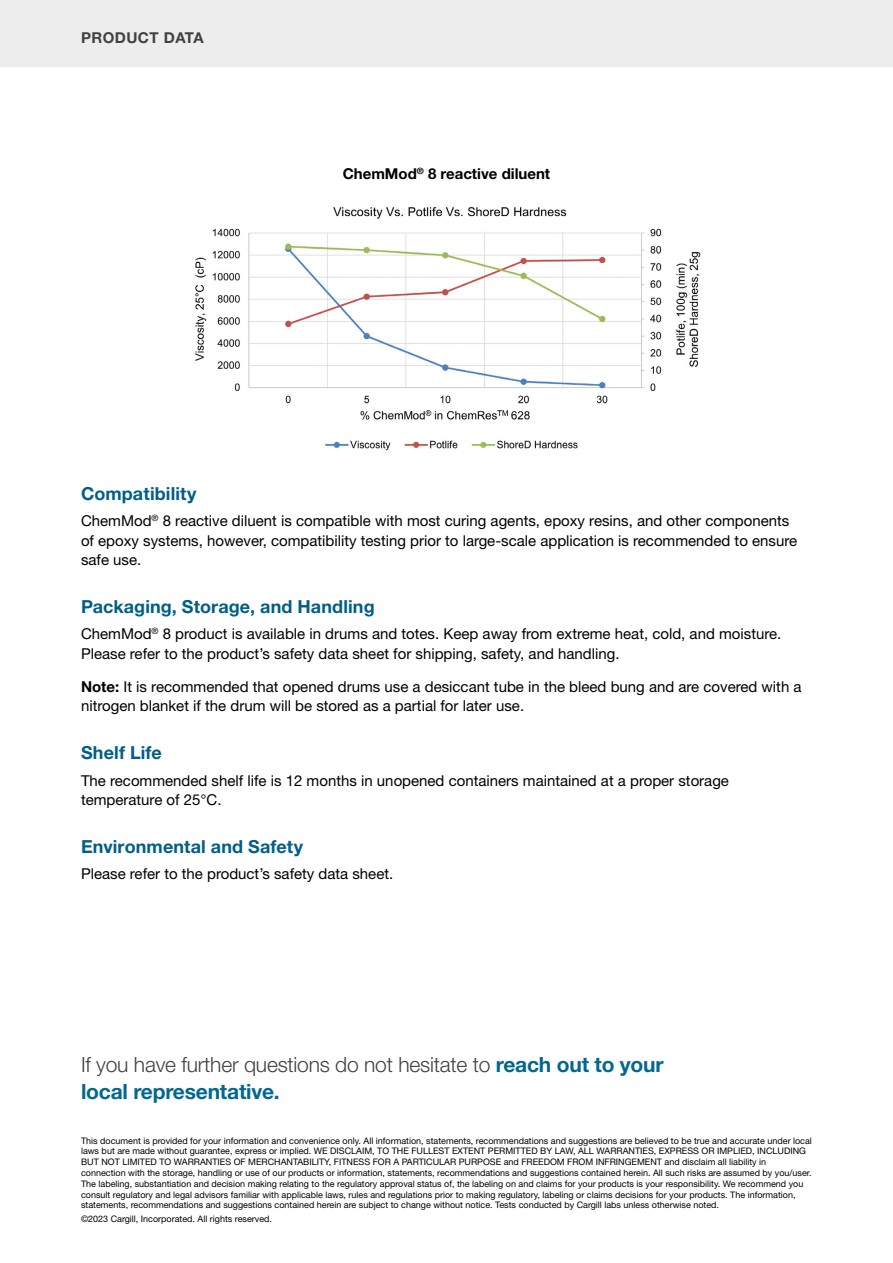
<style>
.page{position:relative;width:893px;height:1263px;background:#fff}
.page>*{position:absolute;margin:0;border:0;box-sizing:border-box;transform-origin:0 0}
.t1{font:300 21px/27px "Helvetica Neue LT Std";letter-spacing:-.01em;color:#414042}
.PDS_subheads_12_pt{font:700 18px "Helvetica Neue LT Std";letter-spacing:.005em;color:#005e87}
.Body_Large_10_13{font:15px/19.5px "Helvetica Neue LT Std";color:#000}
.Body_Large_10_13-2{font:700 15px "Helvetica Neue LT Std";color:#000}
.Subhead_Level_1_10_1{font:700 15px "Helvetica Neue LT Std";letter-spacing:.03em;color:#414042}
.t2{font:9px/10.8px "Helvetica Neue LT Std";color:#000}
.s1{font-weight:700}
.s2{font-weight:700;color:#006890}
</style>
<div class="page">
<div style="left:0;top:0;width:893px;height:66px;background:#ededee"></div>
<img style="left:195px;top:206px;width:506px;height:245px">
<p class="Subhead_Level_1_10_1" style="left:81px;top:28px;width:124px">PRODUCT DATA</p>
<p class="Body_Large_10_13-2" style="left:343px;top:164px;width:209px">ChemMod<sup>®</sup> 8 reactive diluent</p>
<p class="PDS_subheads_12_pt" style="left:81px;top:482px;width:117px">Compatibility</p>
<p class="Body_Large_10_13" style="left:81px;top:511px;width:718px">ChemMod<sup>®</sup> 8 reactive diluent is compatible with most curing agents, epoxy resins, and other components of epoxy systems, however, compatibility testing prior to large-scale application is recommended to ensure safe use.</p>
<p class="PDS_subheads_12_pt" style="left:81px;top:596px;width:295px">Packaging, Storage, and Handling</p>
<p class="Body_Large_10_13" style="left:81px;top:624px;width:702px">ChemMod<sup>®</sup> 8 product is available in drums and totes. Keep away from extreme heat, cold, and moisture.<br>Please refer to the product’s safety data sheet for shipping, safety, and handling.</p>
<p class="Body_Large_10_13" style="left:81px;top:677px;width:722px"><span class="s1">Note:</span> It is recommended that opened drums use a desiccant tube in the bleed bung and are covered with a nitrogen blanket if the drum will be stored as a partial for later use.</p>
<p class="PDS_subheads_12_pt" style="left:81px;top:742px;width:82px">Shelf Life</p>
<p class="Body_Large_10_13" style="left:81px;top:770px;width:649px">The recommended shelf life is 12 months in unopened containers maintained at a proper storage temperature of 25°C.</p>
<p class="PDS_subheads_12_pt" style="left:81px;top:836px;width:224px">Environmental and Safety</p>
<p class="Body_Large_10_13" style="left:81px;top:864px;width:314px">Please refer to the product’s safety data sheet.</p>
<p class="t1" style="left:81px;top:1051px;width:584px">If you have further questions do not hesitate to <span class="s2">reach out to your local representative.</span></p>
<p class="t2" style="left:81px;top:1135px;width:732px">This document is provided for your information and convenience only. All information, statements, recommendations and suggestions are believed to be true and accurate under local laws but are made without guarantee, express or implied. WE DISCLAIM, TO THE FULLEST EXTENT PERMITTED BY LAW, ALL WARRANTIES, EXPRESS OR IMPLIED, INCLUDING BUT NOT LIMITED TO WARRANTIES OF MERCHANTABILITY, FITNESS FOR A PARTICULAR PURPOSE and FREEDOM FROM INFRINGEMENT and disclaim all liability in connection with the storage, handling or use of our products or information, statements, recommendations and suggestions contained herein. All such risks are assumed by you/user.<br>The labeling, substantiation and decision making relating to the regulatory approval status of, the labeling on and claims for your products is your responsibility. We recommend you consult regulatory and legal advisors familiar with applicable laws, rules and regulations prior to making regulatory, labeling or claims decisions for your products. The information, statements, recommendations and suggestions contained herein are subject to change without notice. Tests conducted by Cargill labs unless otherwise noted.</p>
<p class="t2" style="left:81px;top:1214px;width:193px">©2023 Cargill, Incorporated. All rights reserved.</p>
</div>
